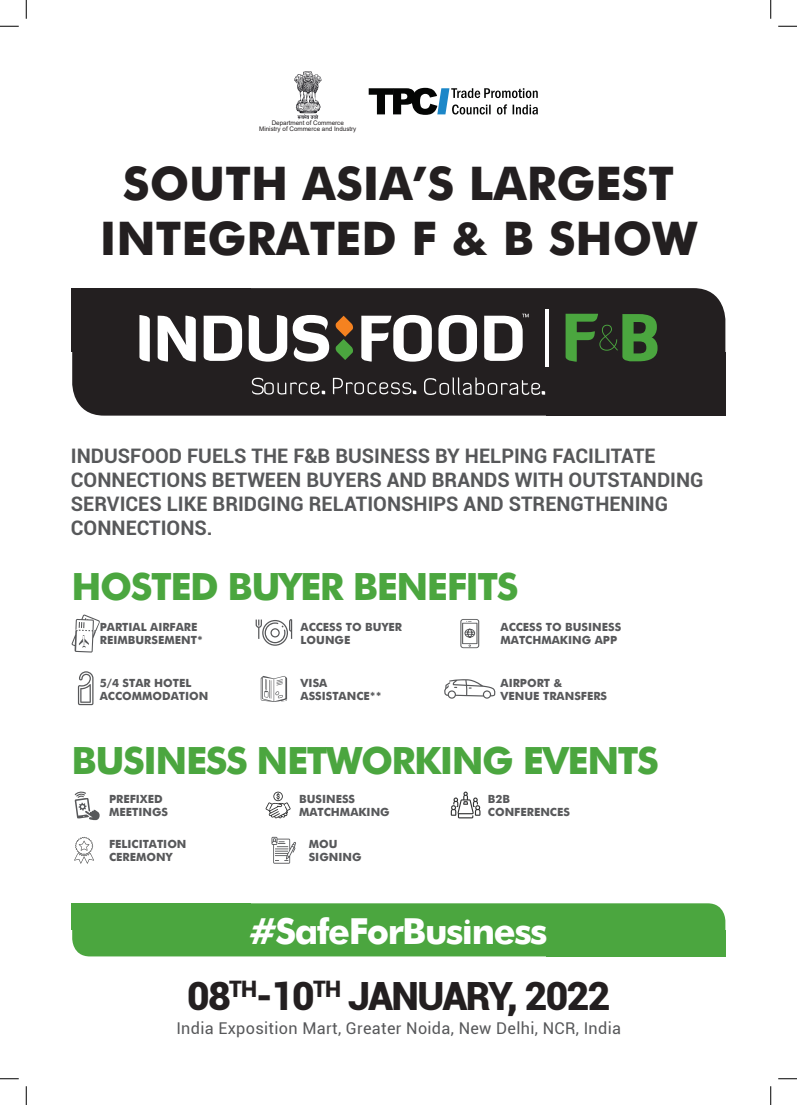
<style>
.page{position:relative;width:797px;height:1105px;background:#fff}
.page>*{position:absolute;margin:0;border:0;box-sizing:border-box;transform-origin:0 0}
.t1{font:700 46.25px/55.5px "Futura";color:#231f20;text-align:center}
.t2{font:900 39px "Roboto";letter-spacing:-.04em;color:#231f20}
.t3{font:700 37.5px "Futura";letter-spacing:-.04em;color:#4ba63f}
.t4{font:700 35.88px "Futura";letter-spacing:-.04em;color:#fff}
.t5{font:700 20px/24px "Roboto";color:#57585a}
.t6{font:16.25px "Roboto";letter-spacing:.02em;color:#57585a}
.t7{font:700 11.25px/13px "Futura";color:#57585a}
.t8{font:6.25px/6.2px "Arial";color:#231f20;text-align:center}
</style>
<div class="page">
<svg style="left:369px;top:88px;width:169px;height:27px"></svg>
<svg style="left:294px;top:71px;width:28px;height:48px"></svg>
<div style="left:72px;top:903px;width:653px;height:53px;background:#4ba63f;border-radius:18px"></div>
<div style="left:72px;top:903px;width:179px;height:27px;background:#4ba63f"></div>
<div style="left:546px;top:930px;width:179px;height:26px;background:#4ba63f"></div>
<svg style="left:78px;top:671px;width:15px;height:34px"></svg>
<svg style="left:444px;top:679px;width:51px;height:20px"></svg>
<svg style="left:261px;top:676px;width:26px;height:26px"></svg>
<svg style="left:460px;top:619px;width:19px;height:29px"></svg>
<svg style="left:72px;top:614px;width:28px;height:39px"></svg>
<svg style="left:255px;top:619px;width:37px;height:27px"></svg>
<div style="left:72px;top:288px;width:653px;height:128px;background:#231f20;border-radius:32px"></div>
<div style="left:72px;top:288px;width:179px;height:64px;background:#231f20"></div>
<div style="left:546px;top:352px;width:179px;height:64px;background:#231f20"></div>
<svg style="left:252px;top:378px;width:73px;height:16px"></svg>
<svg style="left:333px;top:378px;width:83px;height:16px"></svg>
<svg style="left:424px;top:377px;width:121px;height:18px"></svg>
<hr style="left:545px;top:309px;width:4px;height:57px;background:#fff">
<svg style="left:335px;top:316px;width:18px;height:44px"></svg>
<svg style="left:139px;top:315px;width:11px;height:46px"></svg>
<svg style="left:158px;top:316px;width:38px;height:45px"></svg>
<svg style="left:204px;top:316px;width:38px;height:45px"></svg>
<svg style="left:249px;top:315px;width:38px;height:47px"></svg>
<svg style="left:293px;top:315px;width:36px;height:47px"></svg>
<svg style="left:361px;top:315px;width:71px;height:47px"></svg>
<svg style="left:438px;top:315px;width:39px;height:47px"></svg>
<svg style="left:484px;top:314px;width:44px;height:47px"></svg>
<svg style="left:565px;top:314px;width:92px;height:48px"></svg>
<svg style="left:271px;top:837px;width:25px;height:27px"></svg>
<svg style="left:265px;top:792px;width:25px;height:26px"></svg>
<svg style="left:451px;top:791px;width:29px;height:27px"></svg>
<svg style="left:74px;top:837px;width:20px;height:27px"></svg>
<svg style="left:74px;top:791px;width:26px;height:30px"></svg>
<svg style="left:0;top:25px;width:19px;height:2px"></svg>
<svg style="left:778px;top:25px;width:19px;height:2px"></svg>
<svg style="left:0;top:1078px;width:19px;height:1px"></svg>
<svg style="left:778px;top:1078px;width:19px;height:1px"></svg>
<svg style="left:25px;top:0;width:2px;height:19px"></svg>
<svg style="left:25px;top:1086px;width:2px;height:19px"></svg>
<svg style="left:770px;top:0;width:1px;height:19px"></svg>
<svg style="left:770px;top:1086px;width:1px;height:19px"></svg>
<p class="t8" style="left:259px;top:120px;width:99px">Department of Commerce<br>Ministry of Commerce and Industry</p>
<h1 class="t1" style="left:100px;top:152px;width:599px">SOUTH ASIA’S LARGEST<br>INTEGRATED F &amp; B SHOW</h1>
<h3 class="t5" style="left:71px;top:443px;width:634px">INDUSFOOD FUELS THE F&amp;B BUSINESS BY HELPING FACILITATE CONNECTIONS BETWEEN BUYERS AND BRANDS WITH OUTSTANDING SERVICES LIKE BRIDGING RELATIONSHIPS AND STRENGTHENING CONNECTIONS.</h3>
<h3 class="t3" style="left:72px;top:559px;width:448px">HOSTED BUYER BENEFITS</h3>
<p class="t7" style="left:100px;top:620px;width:105px">PARTIAL AIRFARE<br>REIMBURSEMENT*</p>
<p class="t7" style="left:100px;top:675px;width:110px">5/4 STAR HOTEL<br>ACCOMMODATION</p>
<p class="t7" style="left:300px;top:620px;width:103px">ACCESS TO BUYER<br>LOUNGE</p>
<p class="t7" style="left:300px;top:675px;width:82px">VISA<br>ASSISTANCE**</p>
<p class="t7" style="left:500px;top:620px;width:122px">ACCESS TO BUSINESS<br>MATCHMAKING APP</p>
<p class="t7" style="left:500px;top:675px;width:108px">AIRPORT &amp;<br>VENUE TRANSFERS</p>
<h3 class="t3" style="left:72px;top:733px;width:47px">BUSINESS</h3>
<h3 class="t3" style="left:257px;top:733px;width:57px">NETWORKING</h3>
<h3 class="t3" style="left:522px;top:733px;width:44px">EVENTS</h3>
<p class="t7" style="left:109px;top:791px;width:14px">PREFI</p>
<p class="t7" style="left:140px;top:791px;width:16px">XED</p>
<p class="t7" style="left:109px;top:804px;width:19px">MEETINGS</p>
<p class="t7" style="left:109px;top:837px;width:17px">FELICITATION<br>CEREMONY</p>
<p class="t7" style="left:299px;top:791px;width:20px">BUSINESS<br>MATCHMAKING</p>
<p class="t7" style="left:309px;top:837px;width:30px">MOU<br>SIGNING</p>
<p class="t7" style="left:488px;top:791px;width:24px">B2B<br>CONFERENCES</p>
<h3 class="t4" style="left:249px;top:904px;width:300px">#SAFEFORBUSINESS</h3>
<h2 class="t2" style="left:187px;top:968px;width:424px">08<sup>TH</sup>-10<sup>TH</sup> JANUARY, 2022</h2>
<h3 class="t6" style="left:176px;top:1016px;width:446px">India Exposition Mart, Greater Noida, New Delhi, NCR, India</h3>
</div>
